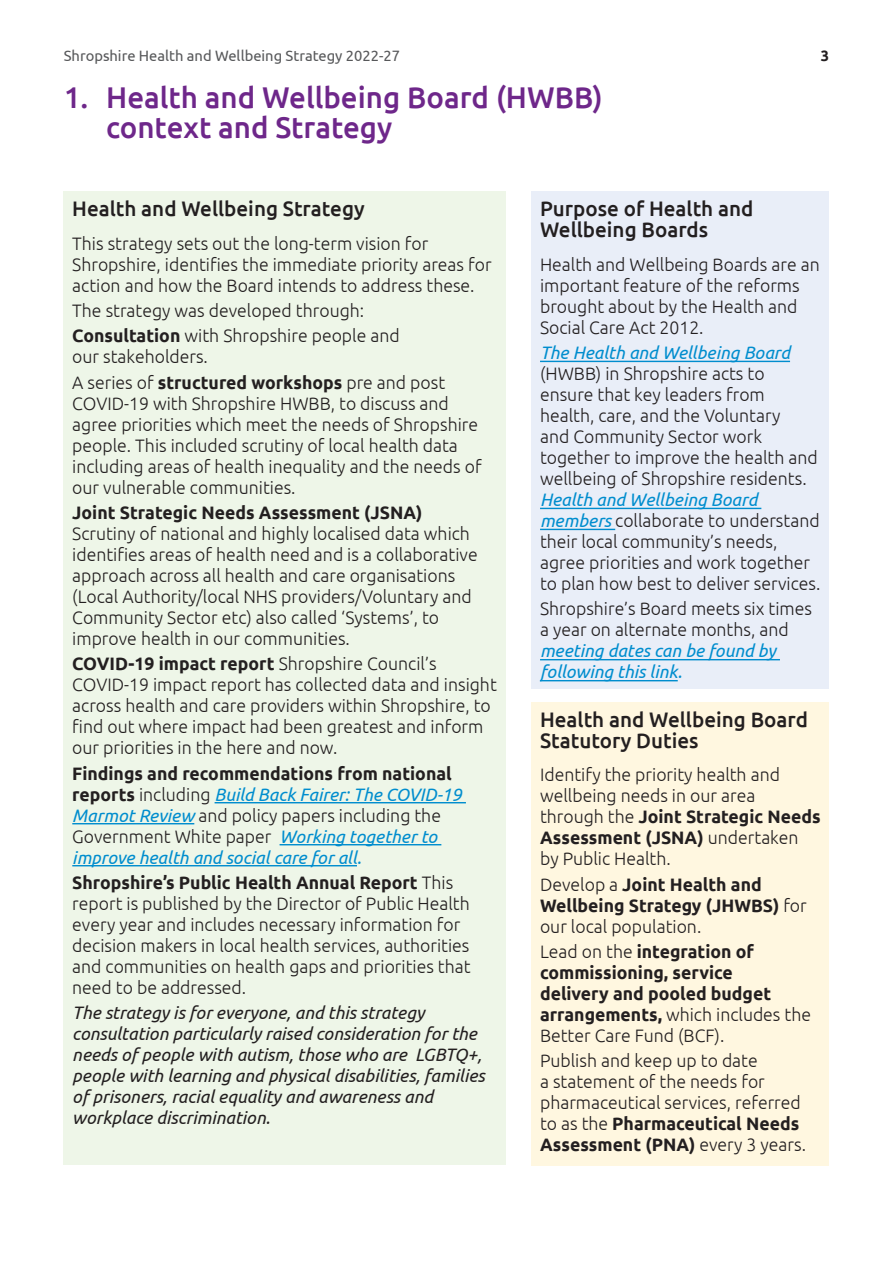
<style>
.page{position:relative;width:893px;height:1263px;background:#fff}
.page>*{position:absolute;margin:0;border:0;box-sizing:border-box;transform-origin:0 0}
.t1{font:500 30px/30px "Ubuntu";color:#6e278a}
.t2{font:500 21px/21px "Ubuntu";color:#231f20}
.t3{font:300 18px/21px "Ubuntu";color:#231f20}
.t4{font:italic 18px/21px "Ubuntu";color:#231f20}
.t5{font:italic 18px/21px "Ubuntu";color:#008dce}
.t6{font:700 18px/21px "Ubuntu";color:#231f20}
.t7{font:15px "Ubuntu";color:#57585a}
.t8{font:700 15px "Ubuntu";color:#231f20}
.s1{font-weight:700}
.s2{font-weight:700;font-style:normal;color:#231f20}
.s3{font-weight:300;font-style:normal;color:#231f20}
.s4{font-weight:400;font-style:italic;color:#008dce}
.s5{font-weight:300}
</style>
<div class="page">
<div style="left:64px;top:191px;width:442px;height:974px;background:#eef6e8"></div>
<hr style="left:215px;top:802px;width:251px;height:1px;background:#008dce">
<hr style="left:72px;top:823px;width:122px;height:1px;background:#008dce">
<hr style="left:280px;top:844px;width:161px;height:1px;background:#008dce">
<hr style="left:72px;top:865px;width:285px;height:1px;background:#008dce">
<div style="left:531px;top:191px;width:298px;height:498px;background:#e9eef8"></div>
<hr style="left:540px;top:361px;width:250px;height:1px;background:#008dce">
<hr style="left:540px;top:508px;width:221px;height:1px;background:#008dce">
<hr style="left:540px;top:529px;width:75px;height:1px;background:#008dce">
<hr style="left:540px;top:659px;width:240px;height:1px;background:#008dce">
<hr style="left:540px;top:680px;width:138px;height:1px;background:#008dce">
<div style="left:531px;top:702px;width:298px;height:463px;background:#fff7e0"></div>
<p class="t7" style="left:64px;top:47px;width:338px">Shropshire Health and Wellbeing Strategy 2022-27</p>
<p class="t8" style="left:821px;top:47px;width:10px">3</p>
<p class="t1" style="left:106px;top:82px;width:498px;text-indent:-43px">1. Health and Wellbeing Board (HWBB) context and Strategy</p>
<p class="t2" style="left:72px;top:197px;width:294px">Health and Wellbeing Strategy</p>
<p class="t3" style="left:72px;top:233px;width:421px">This strategy sets out the long-term vision for<br>Shropshire, identifies the immediate priority areas for action and how the Board intends to address these.</p>
<p class="t3" style="left:72px;top:300px;width:293px">The strategy was developed through:</p>
<p class="t3" style="left:72px;top:325px;width:329px"><span class="s1">Consultation</span> with Shropshire people and our stakeholders.</p>
<p class="t3" style="left:72px;top:371px;width:411px">A series of <span class="s1">structured workshops</span> pre and post COVID-19 with Shropshire HWBB, to discuss and agree priorities which meet the needs of Shropshire people. This included scrutiny of local health data including areas of health inequality and the needs of our vulnerable communities.</p>
<p class="t3" style="left:72px;top:502px;width:407px"><span class="s1">Joint Strategic Needs Assessment (JSNA)<br></span>Scrutiny of national and highly localised data which identifies areas of health need and is a collaborative approach across all health and care organisations (Local Authority/local NHS providers/Voluntary and Community Sector etc) also called ‘Systems’, to improve health in our communities.</p>
<p class="t3" style="left:72px;top:653px;width:426px"><span class="s1">COVID-19 impact report</span> Shropshire Council’s COVID-19 impact report has collected data and insight across health and care providers within Shropshire, to find out where impact had been greatest and inform our priorities in the here and now.</p>
<p class="t5" style="left:72px;top:762px;width:391px"><span class="s2">Findings and recommendations from national reports</span> <span class="s3">including</span> Build Back Fairer: The COVID-19<br>Marmot Review <span class="s3">and policy papers including the Government White paper</span> Working together to improve health and social care for all.</p>
<p class="t3" style="left:72px;top:871px;width:400px"><span class="s1">Shropshire’s Public Health Annual Report</span> This report is published by the Director of Public Health every year and includes necessary information for decision makers in local health services, authorities and communities on health gaps and priorities that need to be addressed.</p>
<p class="t4" style="left:72px;top:1001px;width:414px">The strategy is for everyone, and this strategy consultation particularly raised consideration for the needs of people with autism, those who are LGBTQ+, people with learning and physical disabilities, families of prisoners, racial equality and awareness and workplace discrimination.</p>
<p class="t2" style="left:540px;top:197px;width:215px">Purpose of Health and<br>Wellbeing Boards</p>
<p class="t3" style="left:540px;top:254px;width:281px">Health and Wellbeing Boards are an important feature of the reforms brought about by the Health and<br>Social Care Act 2012.</p>
<p class="t3" style="left:540px;top:342px;width:282px"><span class="s4">The Health and Wellbeing Board </span>(HWBB) in Shropshire acts to ensure that key leaders from health, care, and the Voluntary<br>and Community Sector work together to improve the health and wellbeing of Shropshire residents.<br><span class="s4">Health and Wellbeing Board members</span> collaborate to understand their local community’s needs, agree priorities and work together to plan how best to deliver services.</p>
<p class="t3" style="left:540px;top:598px;width:273px">Shropshire’s Board meets six times a year on alternate months, and <span class="s4">meeting dates can be found by following this link.</span></p>
<p class="t2" style="left:540px;top:708px;width:269px">Health and Wellbeing Board<br>Statutory Duties</p>
<p class="t3" style="left:540px;top:764px;width:282px">Identify the priority health and wellbeing needs in our area through the <span class="s1">Joint Strategic Needs<br>Assessment (JSNA)</span> undertaken by Public Health.</p>
<p class="t6" style="left:540px;top:873px;width:268px"><span class="s5">Develop a</span> Joint Health and<br>Wellbeing Strategy (JHWBS) <span class="s5">for our local population.</span></p>
<p class="t6" style="left:540px;top:941px;width:273px"><span class="s5">Lead on the</span> integration of commissioning, service<br>delivery and pooled budget arrangements, <span class="s5">which includes the<br>Better Care Fund (BCF).</span></p>
<p class="t3" style="left:540px;top:1050px;width:267px">Publish and keep up to date<br>a statement of the needs for pharmaceutical services, referred to as the <span class="s1">Pharmaceutical Needs<br>Assessment (PNA)</span> every 3 years.</p>
</div>
